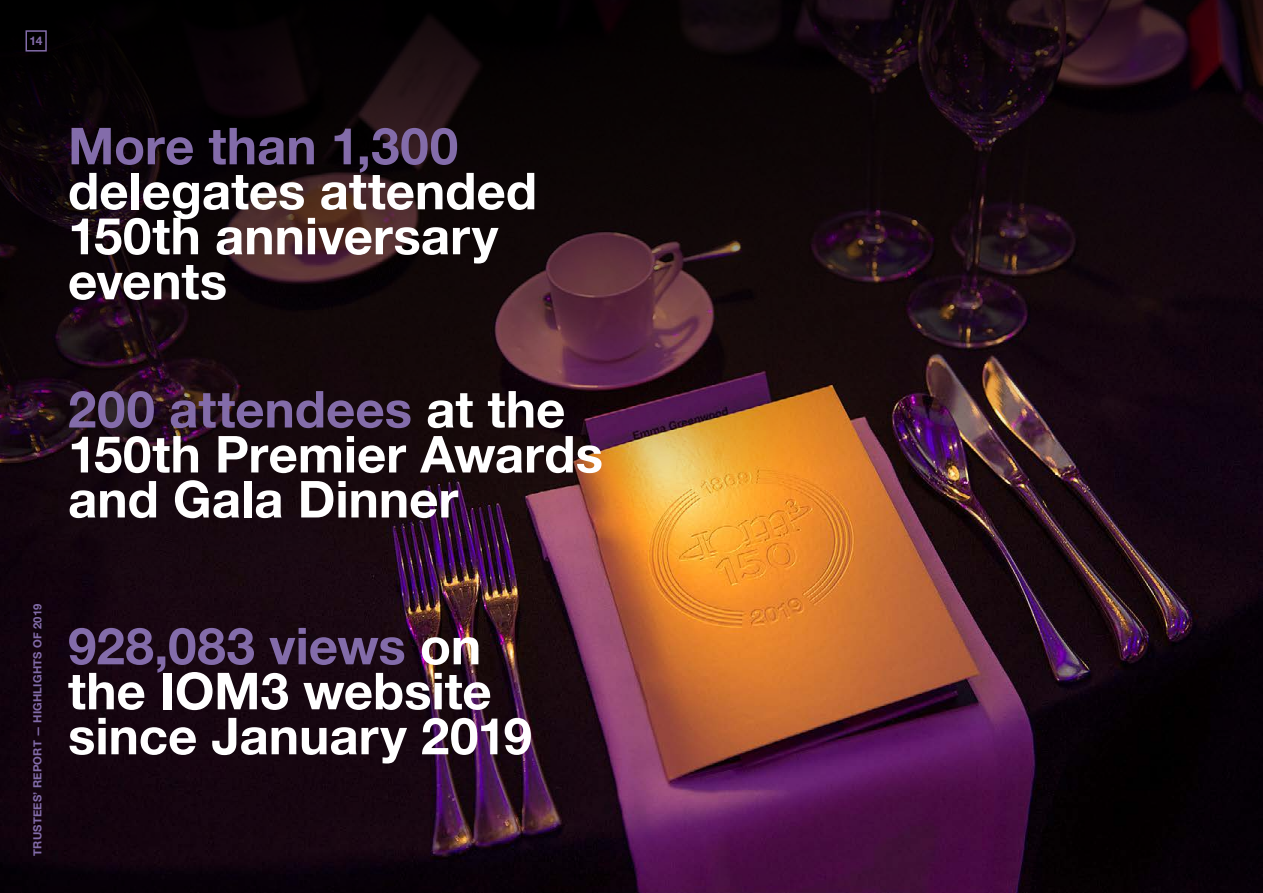
<style>
.page{position:relative;width:1263px;height:893px;background:#fff}
.page>*{position:absolute;margin:0;border:0;box-sizing:border-box;transform-origin:0 0}
.t1{font:700 51px/45px "Helvetica Neue";color:#fff}
.t2{font:700 51px "Helvetica Neue";letter-spacing:.005em;color:#836caa}
.t3{font:700 12px "Helvetica Neue";color:#836caa}
.t4{font:700 11.25px "Helvetica Neue";letter-spacing:.02em;color:#836caa}
.s1{color:#836caa}
</style>
<div class="page">
<img style="left:0;top:0;width:1263px;height:893px">
<div style="left:26px;top:30px;width:21px;height:22px;border:2px solid #836caa"></div>
<p class="t3" style="left:30px;top:32px;width:14px">14</p>
<p class="t2" style="left:68px;top:106px;width:392px">More than 1,300</p>
<p class="t1" style="left:68px;top:170px;width:470px">delegates attended<br>150th anniversary events</p>
<p class="t1" style="left:68px;top:388px;width:536px"><span class="s1">200 attendees</span> at the<br>150th Premier Awards and Gala Dinner</p>
<p class="t4" style="left:29px;top:856px;width:253px;rotate:-90deg">TRUSTEES’ REPORT — HIGHLIGHTS OF 2019</p>
<p class="t1" style="left:68px;top:625px;width:465px"><span class="s1">928,083 views</span> on the IOM3 website since January 2019</p>
</div>
